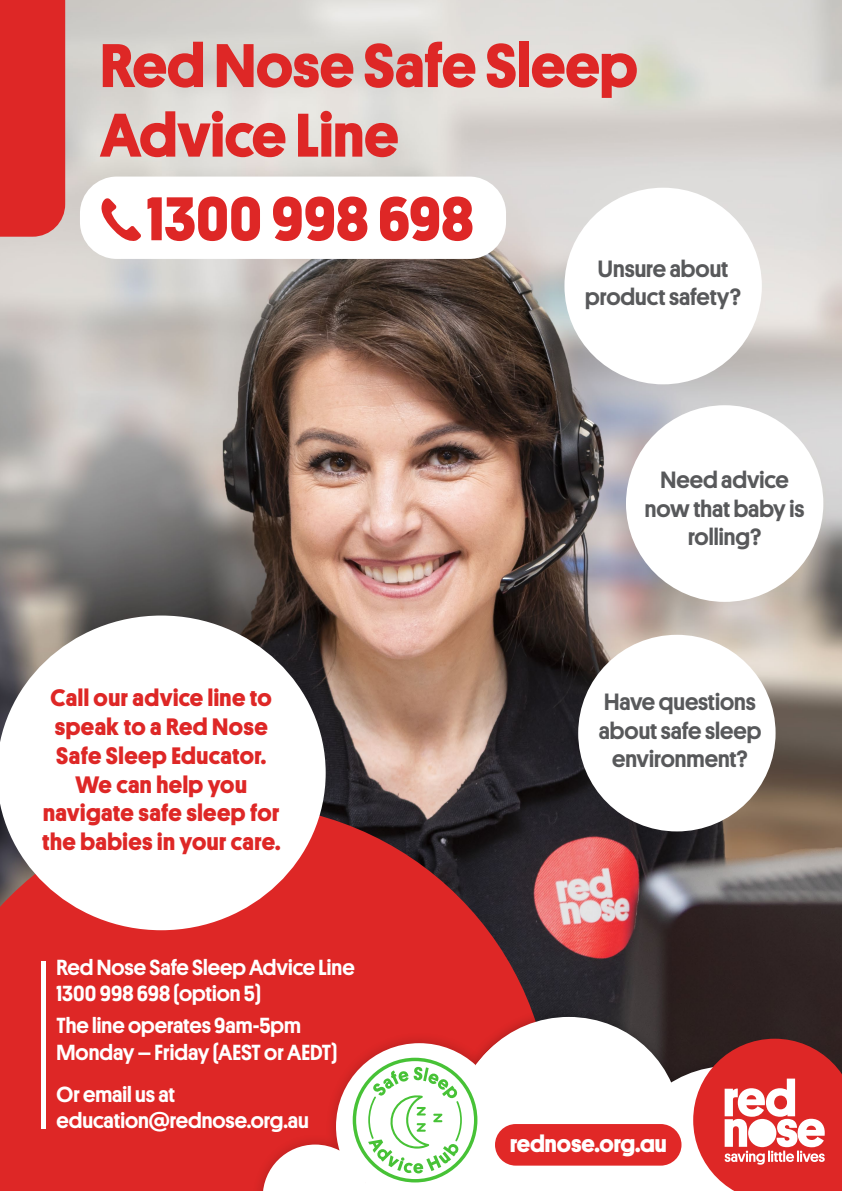
<style>
.page{position:relative;width:842px;height:1191px;background:#fff}
.page>*{position:absolute;margin:0;border:0;box-sizing:border-box;transform-origin:0 0}
.t1{font:700 62px/69.6px "Platform";color:#de2726}
.t2{font:700 24px/28.8px "Platform";letter-spacing:.02em;color:#de2726;text-align:center}
.t3{font:700 24px "Platform";color:#fff}
.t4{font:500 23.8px/28.5px "Platform";color:#58595b;text-align:center}
.t5{font:500 22px/26.4px "Platform";color:#fff}
</style>
<div class="page">
<img style="left:0;top:0;width:842px;height:1005px">
<div style="left:0;top:0;width:65px;height:237px;background:#de2726"></div>
<div style="left:564px;top:188px;width:198px;height:196px;background:#fff;border-radius:50%"></div>
<div style="left:626px;top:405px;width:197px;height:197px;background:#fff;border-radius:50%"></div>
<div style="left:578px;top:635px;width:197px;height:196px;background:#fff;border-radius:50%"></div>
<svg style="left:0;top:804px;width:551px;height:387px;fill:#de2726"></svg>
<div style="left:465px;top:1005px;width:377px;height:186px;background:#000;opacity:.29"></div>
<div style="left:251px;top:1031px;width:227px;height:160px;background:#de2726"></div>
<svg style="left:263px;top:1017px;width:579px;height:174px"></svg>
<hr style="left:41px;top:961px;width:4px;height:167px;background:#fff">
<div style="left:80px;top:176px;width:426px;height:83px;background:#fff;border-radius:37px"></div>
<svg style="left:0;top:615px;width:326px;height:315px"></svg>
<svg style="left:101px;top:198px;width:40px;height:43px"></svg>
<h1 class="t1" style="left:100px;top:27px;width:539px">Red Nose Safe Sleep<br>Advice Line</h1>
<h1 class="t1" style="left:147px;top:180px;width:328px">1300 998 698</h1>
<p class="t4" style="left:585px;top:253px;width:157px">Unsure about product safety?</p>
<p class="t2" style="left:42px;top:682px;width:240px">Call our advice line to speak to a Red Nose<br>Safe Sleep Educator.<br>We can help you navigate safe sleep for the babies in your care.</p>
<p class="t5" style="left:57px;top:953px;width:300px">Red Nose Safe Sleep Advice Line<br>1300 998 698 (option 5)</p>
<p class="t5" style="left:57px;top:1011px;width:282px">The line operates 9am-5pm<br>Monday – Friday (AEST or AEDT)</p>
<p class="t5" style="left:57px;top:1079px;width:254px">Or email us at education@rednose.org.au</p>
<p class="t4" style="left:645px;top:464px;width:161px">Need advice now that baby is rolling?</p>
<p class="t4" style="left:599px;top:686px;width:164px">Have questions about safe sleep environment?</p>
<p class="t3" style="left:510px;top:1125px;width:158px">rednose.org.au</p>
</div>
